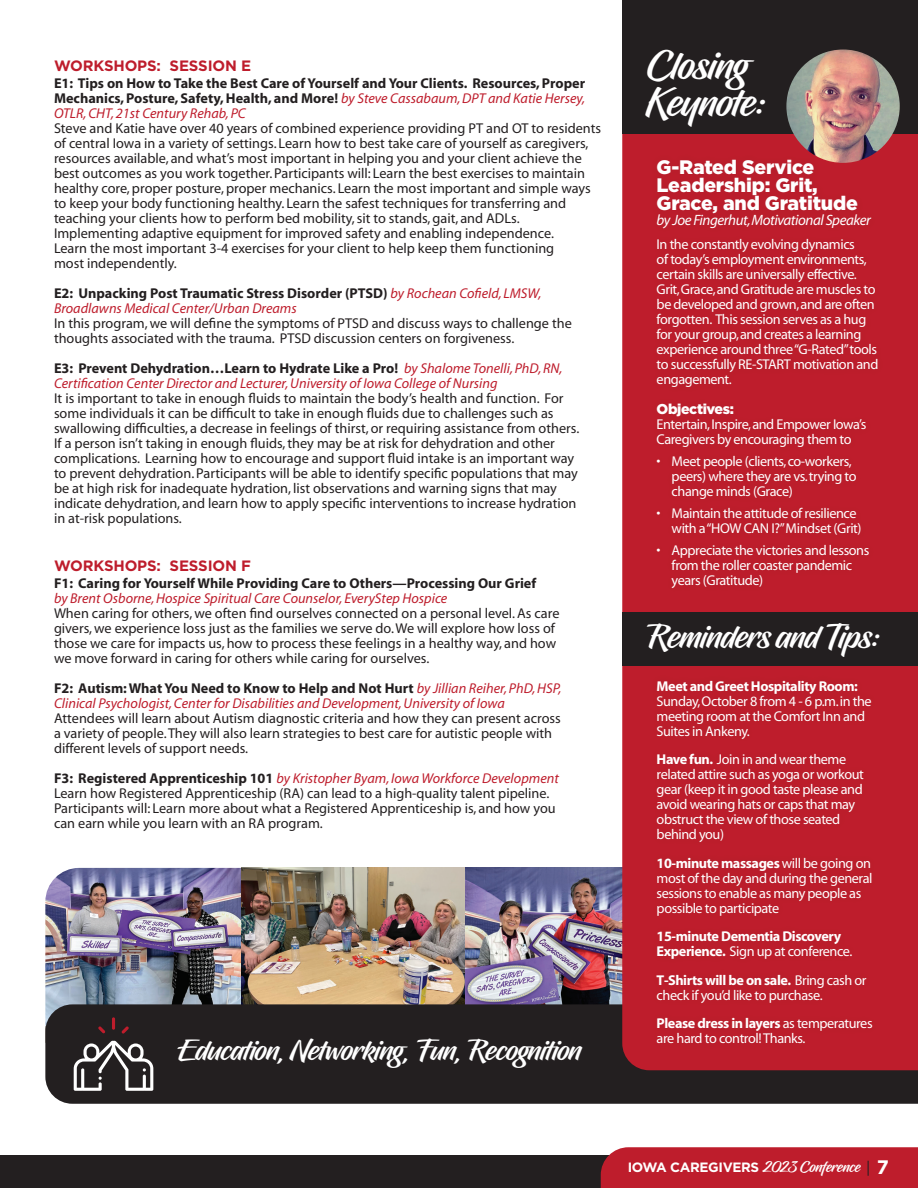
<style>
.page{position:relative;width:918px;height:1188px;background:#fff}
.page>*{position:absolute;margin:0;border:0;box-sizing:border-box;transform-origin:0 0}
.t1{font:39.6px/37.3px "Hughs";color:#fff}
.t2{font:33px "Hughs";color:#fff}
.t3{font:28.5px "Hughs";color:#fff}
.t4{font:900 19.5px/18px "Gotham";letter-spacing:-.01em;color:#fff}
.t5{font:700 15px "Gotham";letter-spacing:-.01em;color:#be1d2c}
.t6{font:italic 15px "Myriad";letter-spacing:-.03em;color:#fff}
.t7{font:14.25px/15px "Myriad";color:#231f20}
.t8{font:14.25px/15px "Myriad";letter-spacing:-.03em;color:#fff}
.t9{font:italic 14.25px/15px "Myriad";color:#be1d2c}
.t10{font:700 14.25px/15px "Myriad";color:#231f20;text-align:justify}
.t11{font:700 14.25px/15px "Myriad";letter-spacing:-.03em;color:#fff}
.t12{font:900 14.25px "Gotham";letter-spacing:-.03em;color:#fff}
.t13{font:700 13.5px "Gotham";letter-spacing:-.025em;color:#fff}
.s1{font-weight:400;font-style:italic;color:#be1d2c}
.s2{font-weight:700;font-style:normal;color:#231f20}
.s3{font-weight:700}
.s4{font-style:italic;color:#be1d2c}
.s5{font-weight:400}
.s6{font-family:"Hughs";font-weight:400;font-size:15px}
.s7{font-family:"Myriad";font-weight:400;font-size:15px;color:#231f20}
.s8{font-size:19.5px}
</style>
<div class="page">
<div style="left:0;top:1155px;width:918px;height:33px;background:#231f20"></div>
<div style="left:601px;top:1147px;width:317px;height:41px;background:#be1d2c"></div>
<img style="left:45px;top:868px;width:197px;height:136px">
<img style="left:242px;top:868px;width:223px;height:136px">
<img style="left:465px;top:868px;width:157px;height:136px">
<div style="left:45px;top:1004px;width:873px;height:100px;background:#231f20"></div>
<div style="left:622px;top:133px;width:296px;height:937px;background:#be1d2c"></div>
<div style="left:649px;top:152px;width:236px;height:443px;background:#bb1d2b"></div>
<div style="left:649px;top:673px;width:230px;height:379px;background:#bc1d2b"></div>
<div style="left:622px;top:0;width:296px;height:133px;background:#231f20"></div>
<div style="left:622px;top:612px;width:296px;height:53px;background:#231f20"></div>
<svg style="left:112px;top:1017px;width:3px;height:13px"></svg>
<svg style="left:98px;top:1026px;width:7px;height:7px"></svg>
<svg style="left:122px;top:1026px;width:7px;height:8px"></svg>
<svg style="left:74px;top:1041px;width:79px;height:50px"></svg>
<img style="left:786px;top:50px;width:114px;height:113px;border-radius:57px">
<p class="t5" style="left:54px;top:55px;width:199px">WORKSHOPS: SESSION E</p>
<p class="t10" style="left:54px;top:76px;width:533px">E1: Tips on How to Take the Best Care of Yourself and Your Clients. Resources, Proper Mechanics, Posture, Safety, Health, and More! <span class="s1">by Steve Cassabaum, DPT and Katie Hersey, OTLR, CHT, 21st Century Rehab, PC</span></p>
<p class="t7" style="left:54px;top:121px;width:549px">Steve and Katie have over 40 years of combined experience providing PT and OT to residents of central Iowa in a variety of settings. Learn how to best take care of yourself as caregivers, resources available, and what’s most important in helping you and your client achieve the best outcomes as you work together. Participants will: Learn the best exercises to maintain healthy core, proper posture, proper mechanics. Learn the most important and simple ways to keep your body functioning healthy. Learn the safest techniques for transferring and teaching your clients how to perform bed mobility, sit to stands, gait, and ADLs.<br>Implementing adaptive equipment for improved safety and enabling independence.<br>Learn the most important 3-4 exercises for your client to help keep them functioning<br>most independently.</p>
<p class="t9" style="left:54px;top:287px;width:489px"><span class="s2">E2: Unpacking Post Traumatic Stress Disorder (PTSD)</span> by Rochean Cofield, LMSW,<br>Broadlawns Medical Center/Urban Dreams</p>
<p class="t7" style="left:54px;top:317px;width:519px">In this program, we will define the symptoms of PTSD and discuss ways to challenge the thoughts associated with the trauma. PTSD discussion centers on forgiveness.</p>
<p class="t9" style="left:54px;top:362px;width:510px"><span class="s2">E3: Prevent Dehydration…Learn to Hydrate Like a Pro!</span> by Shalome Tonelli, PhD, RN,<br>Certification Center Director and Lecturer, University of Iowa College of Nursing</p>
<p class="t7" style="left:54px;top:392px;width:527px">It is important to take in enough fluids to maintain the body’s health and function. For some individuals it can be difficult to take in enough fluids due to challenges such as swallowing difficulties, a decrease in feelings of thirst, or requiring assistance from others.<br>If a person isn’t taking in enough fluids, they may be at risk for dehydration and other complications. Learning how to encourage and support fluid intake is an important way to prevent dehydration. Participants will be able to identify specific populations that may be at high risk for inadequate hydration, list observations and warning signs that may indicate dehydration, and learn how to apply specific interventions to increase hydration in at-risk populations.</p>
<p class="t5" style="left:54px;top:555px;width:199px">WORKSHOPS: SESSION F</p>
<p class="t10" style="left:54px;top:576px;width:484px">F1: Caring for Yourself While Providing Care to Others—Processing Our Grief</p>
<p class="t9" style="left:54px;top:591px;width:395px">by Brent Osborne, Hospice Spiritual Care Counselor, EveryStep Hospice</p>
<p class="t7" style="left:54px;top:606px;width:507px">When caring for others, we often find ourselves connected on a personal level. As care givers, we experience loss just as the families we serve do. We will explore how loss of those we care for impacts us, how to process these feelings in a healthy way, and how we move forward in caring for others while caring for ourselves.</p>
<p class="t9" style="left:54px;top:681px;width:509px"><span class="s2">F2: Autism: What You Need to Know to Help and Not Hurt</span> by Jillian Reiher, PhD, HSP,<br>Clinical Psychologist, Center for Disabilities and Development, University of Iowa</p>
<p class="t7" style="left:54px;top:711px;width:508px">Attendees will learn about Autism diagnostic criteria and how they can present across a variety of people. They will also learn strategies to best care for autistic people with different levels of support needs.</p>
<p class="t7" style="left:54px;top:771px;width:506px"><span class="s3">F3: Registered Apprenticeship 101</span> <span class="s4">by Kristopher Byam, Iowa Workforce Development </span>Learn how Registered Apprenticeship (RA) can lead to a high-quality talent pipeline.<br>Participants will: Learn more about what a Registered Apprenticeship is, and how you can earn while you learn with an RA program.</p>
<h3 class="t3" style="left:176px;top:1034px;width:406px">Education, Networking, Fun, Recognition</h3>
<h1 class="t1" style="left:646px;top:48px;width:122px">Closing<br>Keynote:</h1>
<h3 class="t4" style="left:657px;top:158px;width:203px">G-Rated Service<br>Leadership: Grit,<br>Grace, and Gratitude</h3>
<p class="t6" style="left:657px;top:213px;width:216px">by Joe Fingerhut, Motivational Speaker</p>
<p class="t8" style="left:657px;top:238px;width:223px">In the constantly evolving dynamics<br>of today’s employment environments, certain skills are universally effective.<br>Grit, Grace, and Gratitude are muscles to be developed and grown, and are often forgotten. This session serves as a hug for your group, and creates a learning experience around three “G-Rated”tools to successfully RE-START motivation and engagement.</p>
<p class="t12" style="left:657px;top:400px;width:79px">Objectives:</p>
<p class="t8" style="left:657px;top:418px;width:211px">Entertain, Inspire, and Empower Iowa’s<br>Caregivers by encouraging them to</p>
<p class="t8" style="left:672px;top:455px;width:186px;text-indent:-15px">• Meet people (clients, co-workers, peers) where they are vs. trying to change minds (Grace)</p>
<p class="t8" style="left:672px;top:506px;width:191px;text-indent:-15px">• Maintain the attitude of resilience with a “HOW CAN I?”Mindset (Grit)</p>
<p class="t8" style="left:672px;top:543px;width:199px;text-indent:-15px">• Appreciate the victories and lessons from the roller coaster pandemic years (Gratitude)</p>
<h2 class="t2" style="left:646px;top:617px;width:236px">Reminders and Tips:</h2>
<p class="t11" style="left:657px;top:679px;width:203px">Meet and Greet Hospitality Room:</p>
<p class="t8" style="left:657px;top:694px;width:217px">Sunday, October 8 from 4 - 6 p.m. in the meeting room at the Comfort Inn and<br>Suites in Ankeny.</p>
<p class="t8" style="left:657px;top:753px;width:209px"><span class="s3">Have fun.</span> Join in and wear theme related attire such as yoga or workout gear (keep it in good taste please and avoid wearing hats or caps that may obstruct the view of those seated behind you)</p>
<p class="t8" style="left:657px;top:856px;width:217px"><span class="s3">10-minute massages</span> will be going on most of the day and during the general sessions to enable as many people as possible to participate</p>
<p class="t11" style="left:657px;top:930px;width:197px">15-minute Dementia Discovery<br>Experience. <span class="s5">Sign up at conference.</span></p>
<p class="t8" style="left:657px;top:973px;width:211px"><span class="s3">T-Shirts will be on sale.</span> Bring cash or check if you’d like to purchase.</p>
<p class="t8" style="left:657px;top:1017px;width:218px"><span class="s3">Please dress in layers</span> as temperatures are hard to control! Thanks.</p>
<p class="t13" style="left:628px;top:1158px;width:263px">IOWA CAREGIVERS <span class="s6">2023 Conference</span> <span class="s7">|</span> <span class="s8">7</span></p>
</div>
